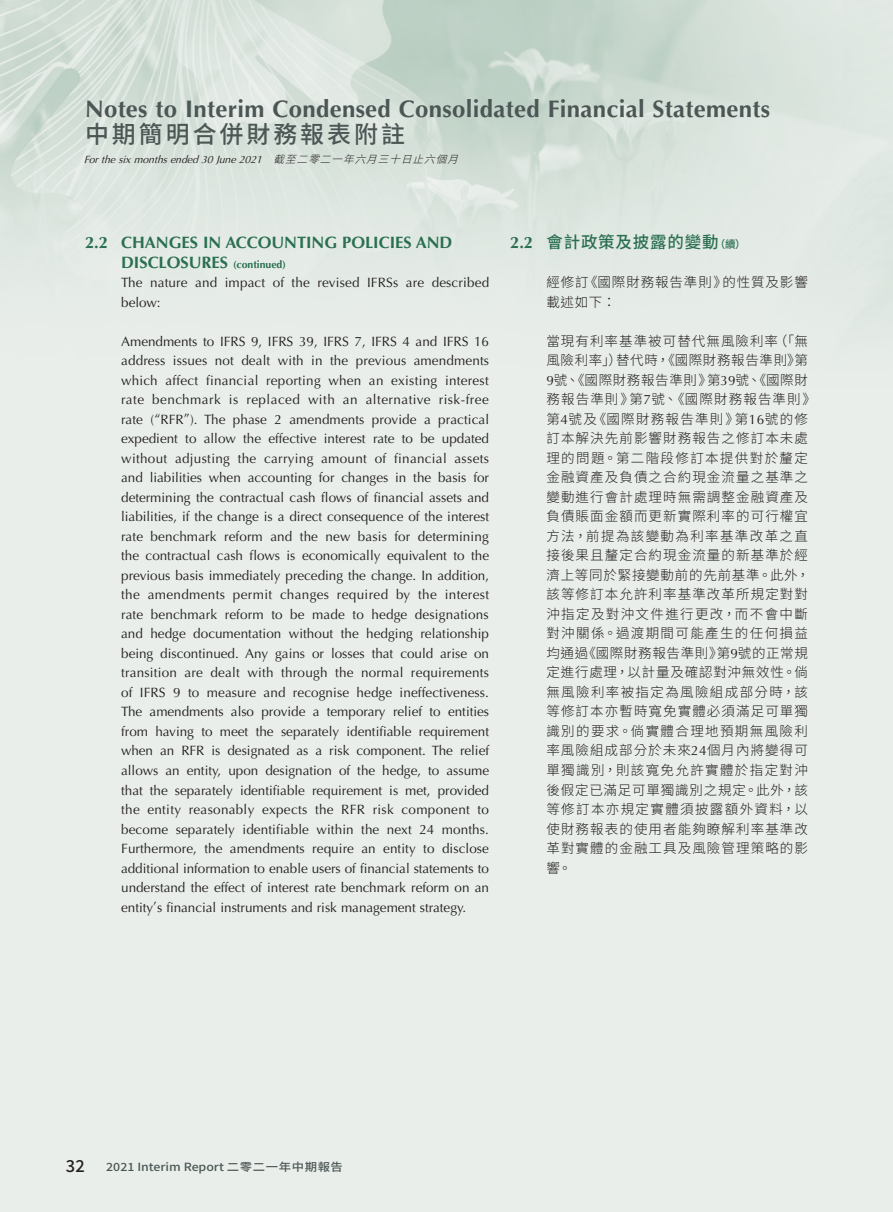
<style>
.page{position:relative;width:893px;height:1212px;background:#fff}
.page>*{position:absolute;margin:0;border:0;box-sizing:border-box;transform-origin:0 0}
.t1{font:700 24px "Optima LT Std";letter-spacing:.015em;color:#4b5655}
.t2{font:500 24px "Source Han Sans TC";letter-spacing:.12em;color:#4b5655}
.Heading_1{font:700 16.5px/19.5px "Optima LT Std";color:#2a6f50}
.C_Heading_1{font:500 16.5px "Source Han Sans TC";letter-spacing:.05em;color:#2a6f50}
.Body_Text{font:13.5px/19.5px "Optima LT Std";color:#231f20}
.C_Body_Text{font:300 13.5px/19.5px "Source Han Sans TC";letter-spacing:.08em;color:#231f20}
.t3{font:500 11.25px "Source Han Sans TC";color:#4b5655;scale:1.1 1}
.t4{font:italic 10.5px "Optima LT Std";color:#231f20}
.s1{font-family:"Source Han Sans TC";font-weight:300}
.s2{font-size:10.5px}
.s3{font-family:"Optima LT Std";font-weight:700}
.s4{font-family:"Optima LT Std";font-weight:400}
</style>
<div class="page">
<img style="left:0;top:0;width:893px;height:1212px">
<svg style="left:66px;top:1159px;width:18px;height:13px"></svg>
<svg style="left:107px;top:1162px;width:27px;height:9px"></svg>
<h1 class="t1" style="left:85px;top:95px;width:687px">Notes to Interim Condensed Consolidated Financial Statements</h1>
<h1 class="t2" style="left:85px;top:121px;width:321px">中期簡明合併財務報表附註</h1>
<p class="t4" style="left:84px;top:153px;width:383px">Forthesixmonthsended30June2021 <span class="s1">截至二零二一年六月三十日止六個月</span></p>
<p class="Heading_1" style="left:121px;top:233px;width:333px;text-indent:-36px">2.2 CHANGES IN ACCOUNTING POLICIES AND<br>DISCLOSURES <span class="s2">(continued)</span></p>
<p class="Body_Text" style="left:121px;top:273px;width:370px">The nature and impact of the revised IFRSs are described below:</p>
<p class="Body_Text" style="left:121px;top:332px;width:369px;text-align:justify">Amendments to IFRS 9, IFRS 39, IFRS 7, IFRS 4 and IFRS 16 address issues not dealt with in the previous amendments which affect financial reporting when an existing interest rate benchmark is replaced with an alternative risk-free rate (“RFR”). The phase 2 amendments provide a practical expedient to allow the effective interest rate to be updated without adjusting the carrying amount of financial assets and liabilities when accounting for changes in the basis for determining the contractual cash flows of financial assets and liabilities, if the change is a direct consequence of the interest rate benchmark reform and the new basis for determining the contractual cash flows is economically equivalent to the previous basis immediately preceding the change. In addition, the amendments permit changes required by the interest rate benchmark reform to be made to hedge designations and hedge documentation without the hedging relationship being discontinued. Any gains or losses that could arise on transition are dealt with through the normal requirements of IFRS 9 to measure and recognise hedge ineffectiveness.<br>The amendments also provide a temporary relief to entities from having to meet the separately identifiable requirement when an RFR is designated as a risk component. The relief allows an entity, upon designation of the hedge, to assume that the separately identifiable requirement is met, provided the entity reasonably expects the RFR risk component to become separately identifiable within the next 24 months.<br>Furthermore, the amendments require an entity to disclose additional information to enable users of financial statements to understand the effect of interest rate benchmark reform on an entity’s financial instruments and risk management strategy.</p>
<p class="C_Heading_1" style="left:510px;top:233px;width:237px"><span class="s3">2.2</span> 會計政策及披露的變動<span class="s2">（續）</span></p>
<p class="C_Body_Text" style="left:546px;top:273px;width:263px">經修訂《國際財務報告準則》的性質及影響載述如下：</p>
<p class="C_Body_Text" style="left:546px;top:331px;width:271px">當現有利率基準被可替代無風險利率（「無風險利率」）替代時，《國際財務報告準則》第<br><span class="s4">9</span>號、《國際財務報告準則》第<span class="s4">39</span>號、《國際財務報告準則》第<span class="s4">7</span>號、《國際財務報告準則》第<span class="s4">4</span>號及《國際財務報告準則》第<span class="s4">16</span>號的修訂本解決先前影響財務報告之修訂本未處理的問題。第二階段修訂本提供對於釐定金融資產及負債之合約現金流量之基準之變動進行會計處理時無需調整金融資產及負債賬面金額而更新實際利率的可行權宜方法，前提為該變動為利率基準改革之直接後果且釐定合約現金流量的新基準於經濟上等同於緊接變動前的先前基準。此外，該等修訂本允許利率基準改革所規定對對沖指定及對沖文件進行更改，而不會中斷對沖關係。過渡期間可能產生的任何損益均通過《國際財務報告準則》第<span class="s4">9</span>號的正常規定進行處理，以計量及確認對沖無效性。倘無風險利率被指定為風險組成部分時，該等修訂本亦暫時寬免實體必須滿足可單獨識別的要求。倘實體合理地預期無風險利率風險組成部分於未來<span class="s4">24</span>個月內將變得可單獨識別，則該寬免允許實體於指定對沖後假定已滿足可單獨識別之規定。此外，該等修訂本亦規定實體須披露額外資料，以使財務報表的使用者能夠瞭解利率基準改革對實體的金融工具及風險管理策略的影響。</p>
<p class="t3" style="left:137px;top:1160px;width:188px">Interim Report 二零二一年中期報告</p>
</div>
